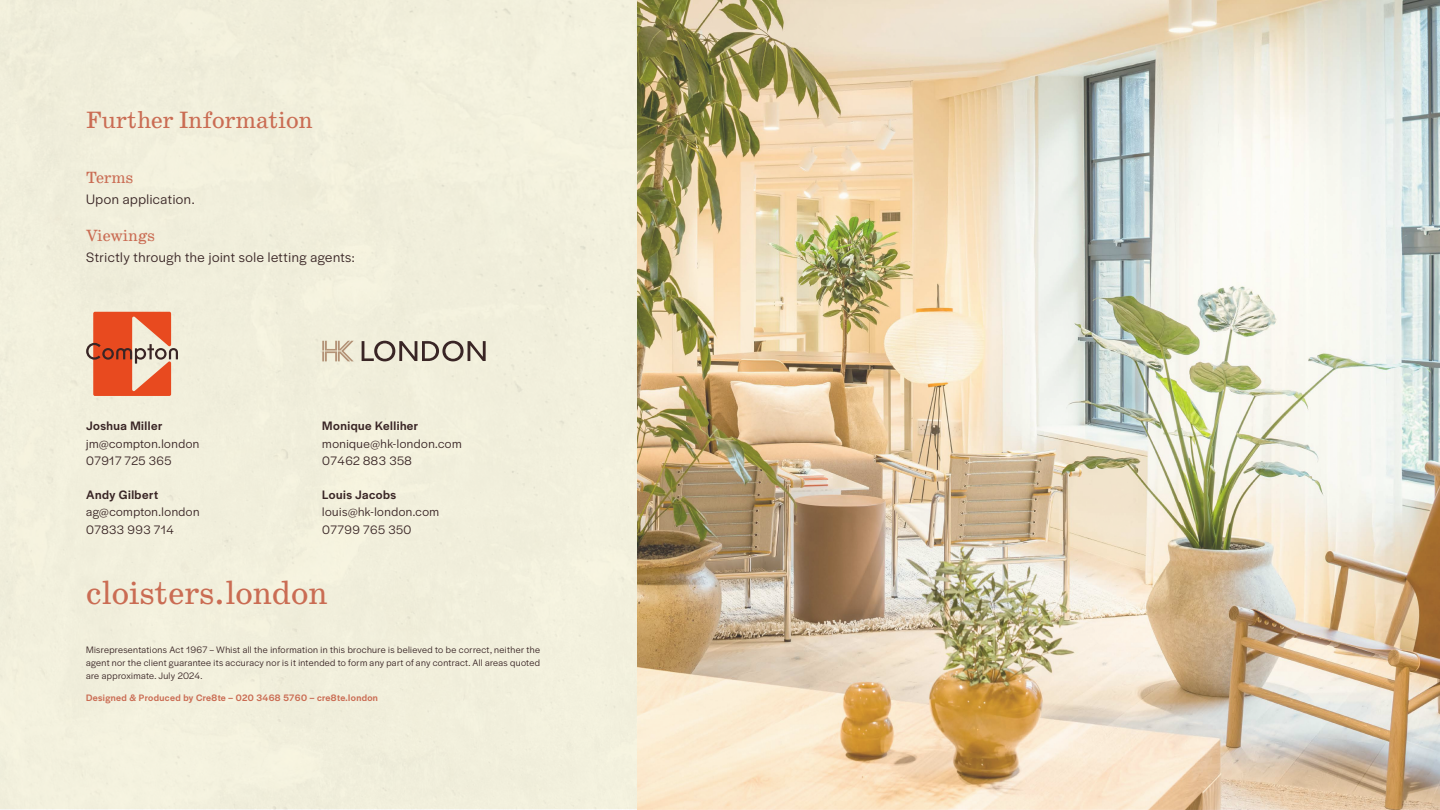
<style>
.page{position:relative;width:1440px;height:810px;background:#fff}
.page>*{position:absolute;margin:0;border:0;box-sizing:border-box;transform-origin:0 0}
.t1{font:33px "School";letter-spacing:-.01em;color:#ca6c53}
.t2{font:24px "School";letter-spacing:-.01em;color:#ca6c53}
.t3{font:16.5px "School";letter-spacing:-.01em;color:#ca6c53}
.t4{font:14.25px "Halyard Display";letter-spacing:.04em;color:#392525}
.t5{font:12.75px/17.2px "Halyard Display";letter-spacing:.04em;color:#392525}
.t6{font:500 12.75px "Halyard Display";letter-spacing:.04em;color:#392525}
.t7{font:9.75px/12.8px "Halyard Display";letter-spacing:.04em;color:#392525;text-align:justify}
.t8{font:500 9.75px "Halyard Display";letter-spacing:.04em;color:#ca6c53}
</style>
<div class="page">
<div style="left:0;top:0;width:638px;height:809px;background:#f2efdc"></div>
<svg style="left:86px;top:312px;width:92px;height:84px;background:#e08060"></svg>
<svg style="left:362px;top:341px;width:124px;height:20px;background:#afa69a"></svg>
<svg style="left:322px;top:341px;width:32px;height:20px"></svg>
<img style="left:638px;top:0;width:802px;height:810px">
<h2 class="t2" style="left:86px;top:106px;width:228px">Further Information</h2>
<h3 class="t3" style="left:86px;top:167px;width:49px">Terms</h3>
<h3 class="t4" style="left:86px;top:189px;width:110px">Upon application.</h3>
<h3 class="t3" style="left:86px;top:226px;width:70px">Viewings</h3>
<h3 class="t4" style="left:86px;top:247px;width:270px">Strictly through the joint sole letting agents:</h3>
<h3 class="t6" style="left:86px;top:417px;width:78px">Joshua Miller</h3>
<h3 class="t5" style="left:86px;top:434px;width:115px">jm@compton.london<br>07917 725 365</h3>
<h3 class="t6" style="left:86px;top:486px;width:73px">Andy Gilbert</h3>
<h3 class="t5" style="left:86px;top:503px;width:115px">ag@compton.london<br>07833 993 714</h3>
<h3 class="t6" style="left:322px;top:417px;width:98px">Monique Kelliher</h3>
<h3 class="t5" style="left:322px;top:434px;width:141px">monique@hk-london.com<br>07462 883 358</h3>
<h3 class="t6" style="left:322px;top:486px;width:75px">Louis Jacobs</h3>
<h3 class="t5" style="left:322px;top:503px;width:118px">louis@hk-london.com<br>07799 765 350</h3>
<h1 class="t1" style="left:86px;top:574px;width:243px">cloisters.london</h1>
<p class="t7" style="left:86px;top:643px;width:455px">Misrepresentations Act 1967 – Whist all the information in this brochure is believed to be correct, neither the agent nor the client guarantee its accuracy nor is it intended to form any part of any contract. All areas quoted are approximate. July 2024.</p>
<p class="t8" style="left:86px;top:690px;width:293px">Designed &amp; Produced by Cre8te – 020 3468 5760 – cre8te.london</p>
</div>
